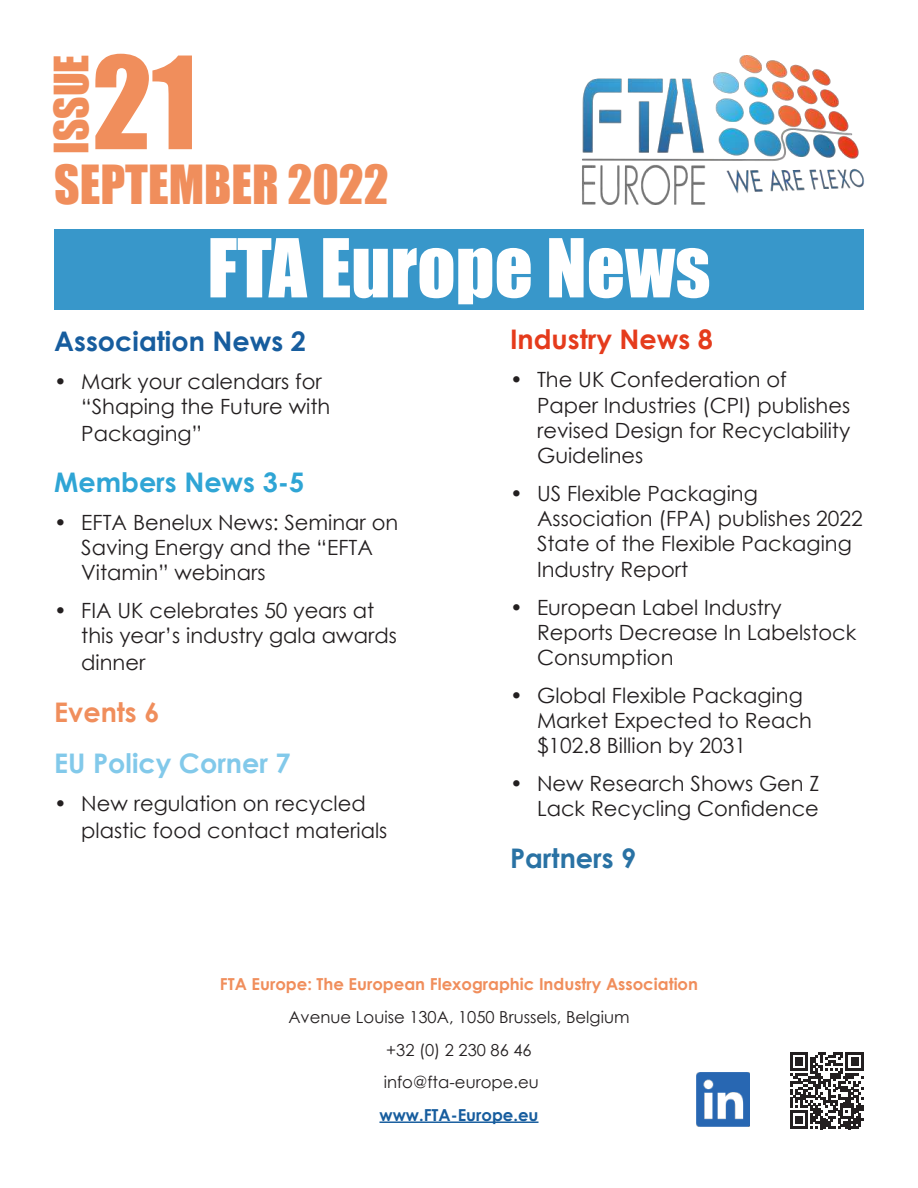
<style>
.page{position:relative;width:918px;height:1188px;background:#fff}
.page>*{position:absolute;margin:0;border:0;box-sizing:border-box;transform-origin:0 0}
.t1{font:118.5px "Impact";color:#f08e5c}
.t2{font:75px "Impact";color:#fff}
.t3{font:49.5px "Impact";color:#f08e5c}
.t4{font:43.5px "Impact";color:#f08e5b}
.t5{font:700 27px "Century Gothic";color:#175d9e}
.t6{font:700 27px "Century Gothic";color:#82c9ea}
.t7{font:700 27px "Century Gothic";color:#2fa5d5}
.t8{font:700 27px "Century Gothic";color:#e53b1c}
.t9{font:700 27px "Century Gothic";color:#2972a4}
.t10{font:700 27px "Century Gothic";color:#f08e5c}
.t11{font:21px/25.2px "Century Gothic";color:#231f20}
.t12{font:16.5px/32.5px "Century Gothic";color:#231f20;text-align:center}
.t13{font:700 16.5px "Century Gothic";color:#f08e5c}
.t14{font:700 16.5px "Century Gothic";color:#175d9e}
</style>
<div class="page">
<div style="left:54px;top:230px;width:810px;height:80px;background:#3897ca"></div>
<img style="left:582px;top:56px;width:282px;height:148px">
<hr style="left:379px;top:1121px;width:160px;height:2px;background:#175d9e">
<img style="left:697px;top:1073px;width:53px;height:54px">
<svg style="left:790px;top:1052px;width:73px;height:77px"></svg>
<h3 class="t4" style="left:38px;top:154px;width:101px;rotate:-90deg">ISSUE</h3>
<h1 class="t1" style="left:92px;top:11px;width:106px">21</h1>
<h3 class="t3" style="left:54px;top:146px;width:336px">SEPTEMBER 2022</h3>
<h2 class="t2" style="left:207px;top:210px;width:505px">FTA Europe News</h2>
<p class="t5" style="left:54px;top:320px;width:253px">Association News 2</p>
<p class="t11" style="left:81px;top:368px;width:251px;line-height:26.1px;text-indent:-27px">• Mark your calendars for “Shaping the Future with<br>Packaging”</p>
<p class="t7" style="left:54px;top:462px;width:252px">Members News 3-5</p>
<p class="t11" style="left:81px;top:509px;width:319px;text-indent:-27px">• EFTA Benelux News: Seminar on<br>Saving Energy and the “EFTA<br>Vitamin” webinars</p>
<p class="t11" style="left:81px;top:597px;width:317px;line-height:26.1px;text-indent:-27px">• FIA UK celebrates 50 years at this year’s industry gala awards dinner</p>
<p class="t10" style="left:54px;top:691px;width:107px">Events 6</p>
<p class="t6" style="left:54px;top:743px;width:238px">EU Policy Corner 7</p>
<p class="t11" style="left:81px;top:789px;width:308px;line-height:27px;text-indent:-27px">• New regulation on recycled plastic food contact materials</p>
<p class="t8" style="left:510px;top:319px;width:205px">Industry News 8</p>
<p class="t11" style="left:537px;top:367px;width:315px;text-indent:-27px">• The UK Confederation of<br>Paper Industries (CPI) publishes revised Design for Recyclability<br>Guidelines</p>
<p class="t11" style="left:537px;top:480px;width:327px;text-indent:-27px">• US Flexible Packaging<br>Association (FPA) publishes 2022<br>State of the Flexible Packaging<br>Industry Report</p>
<p class="t11" style="left:537px;top:594px;width:321px;text-indent:-27px">• European Label Industry<br>Reports Decrease In Labelstock<br>Consumption</p>
<p class="t11" style="left:537px;top:682px;width:276px;text-indent:-27px">• Global Flexible Packaging<br>Market Expected to Reach $102.8 Billion by 2031</p>
<p class="t11" style="left:510px;top:771px;width:311px;text-align:right">• New Research Shows Gen Z<br>Lack Recycling Confidence</p>
<p class="t9" style="left:510px;top:837px;width:128px">Partners 9</p>
<p class="t13" style="left:220px;top:972px;width:480px">FTA Europe: The European Flexographic Industry Association</p>
<p class="t12" style="left:288px;top:1001px;width:343px">Avenue Louise 130A, 1050 Brussels, Belgium +32 (0) 2 230 86 46<br>info@fta-europe.eu</p>
<p class="t14" style="left:379px;top:1102px;width:161px">www.FTA-Europe.eu</p>
</div>
